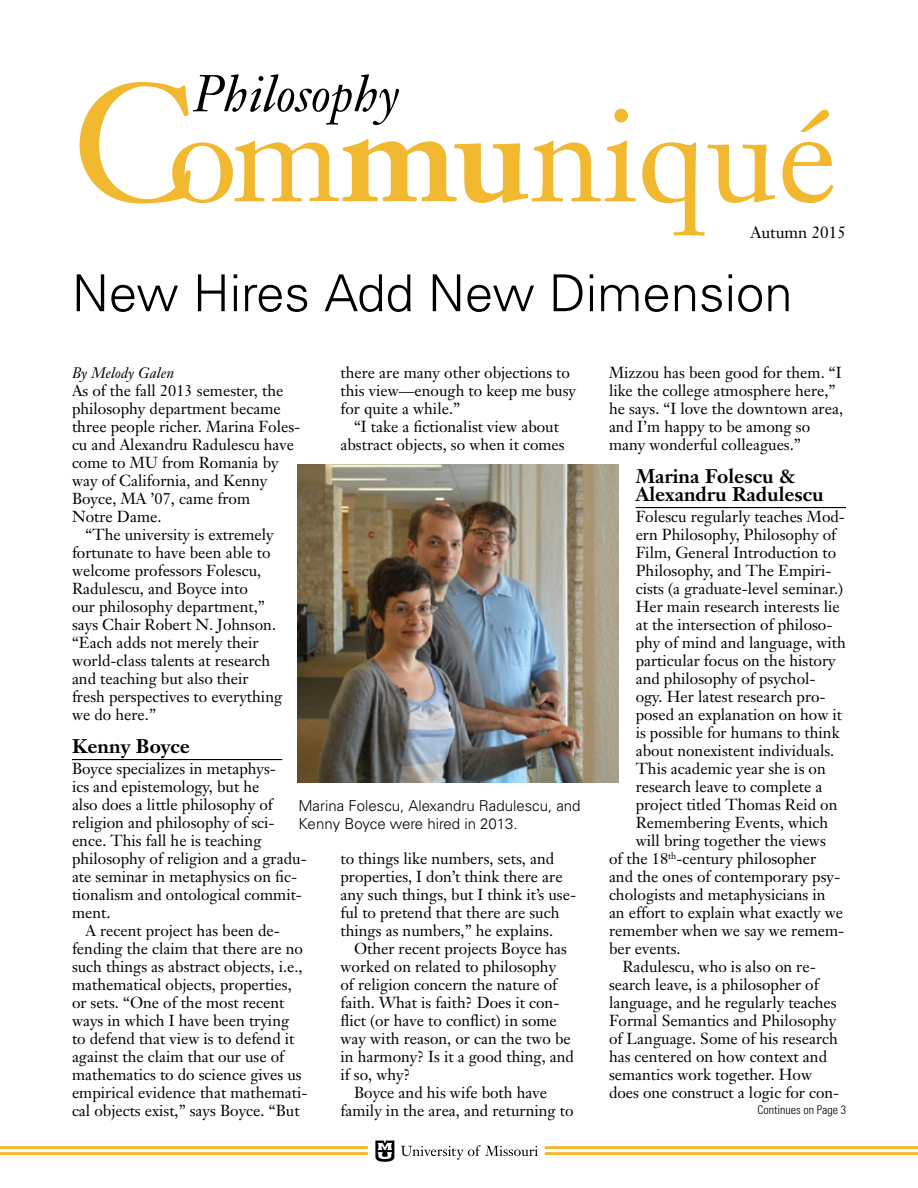
<style>
.page{position:relative;width:918px;height:1188px;background:#fff}
.page>*{position:absolute;margin:0;border:0;box-sizing:border-box;transform-origin:0 0}
.t1{font:130.5px "Janson Text";color:#f1b830}
.t2{font:300 51px "Univers";color:#000}
.t3{font:italic 51px "Janson Text";color:#000}
.t4{font:700 19.5px/18px "Janson Text";color:#000}
.t5{font:16.5px "Janson Text";color:#000}
.t6{font:15.75px/18px "Janson Text";color:#000}
.t7{font:300 15px/18px "Univers";color:#000}
.t8{font:italic 15px "Janson Text";letter-spacing:.005em;color:#000}
.t9{font:300 condensed 12px "Univers";color:#000}
.s1{font-size:165px}
.s2{font-weight:700}
</style>
<div class="page">
<hr style="left:0;top:1146px;width:368px;height:3px;background:#f1b830">
<hr style="left:0;top:1152px;width:368px;height:3px;background:#f1b830">
<hr style="left:545px;top:1146px;width:373px;height:3px;background:#f1b830">
<hr style="left:545px;top:1152px;width:373px;height:3px;background:#f1b830">
<svg style="left:375px;top:1140px;width:20px;height:22px"></svg>
<svg style="left:401px;top:1145px;width:137px;height:15px"></svg>
<hr style="left:72px;top:759px;width:210px;height:1px;background:#000">
<hr style="left:636px;top:507px;width:210px;height:1px;background:#000">
<img style="left:297px;top:465px;width:321px;height:318px">
<h2 class="t3" style="left:193px;top:62px;width:208px">Philosophy</h2>
<h1 class="t1" style="left:72px;top:73px;width:767px"><span class="s1">C</span>om<span class="s2">mu</span>niqué</h1>
<p class="t5" style="left:750px;top:221px;width:97px">Autumn 2015</p>
<h2 class="t2" style="left:72px;top:262px;width:722px">New Hires Add New Dimension</h2>
<p class="t6" style="left:341px;top:363px;width:237px">there are many other objections to this view—enough to keep me busy for quite a while.”</p>
<p class="t6" style="left:341px;top:417px;width:226px;text-align:center">“I take a fictionalist view about abstract objects, so when it comes</p>
<p class="t8" style="left:72px;top:364px;width:104px">By Melody Galen</p>
<p class="t6" style="left:72px;top:381px;width:213px">As of the fall 2013 semester, the</p>
<p class="t6" style="left:72px;top:399px;width:210px">philosophy department became</p>
<p class="t6" style="left:72px;top:417px;width:230px">three people richer. Marina Foles-</p>
<p class="t6" style="left:72px;top:435px;width:224px">cu and Alexandru Radulescu have</p>
<p class="t6" style="left:72px;top:453px;width:208px">come to MU from Romania by</p>
<p class="t6" style="left:72px;top:471px;width:197px">way of California, and Kenny</p>
<p class="t6" style="left:72px;top:489px;width:180px">Boyce, MA ’07, came from</p>
<p class="t6" style="left:72px;top:507px;width:91px">Notre Dame.</p>
<p class="t6" style="left:85px;top:525px;width:190px">“The university is extremely</p>
<p class="t6" style="left:72px;top:543px;width:200px">fortunate to have been able to</p>
<p class="t6" style="left:72px;top:561px;width:191px">welcome professors Folescu,</p>
<p class="t6" style="left:72px;top:579px;width:177px">Radulescu, and Boyce into</p>
<p class="t6" style="left:72px;top:597px;width:194px">our philosophy department,”</p>
<p class="t6" style="left:72px;top:615px;width:206px">says Chair Robert N. Johnson.</p>
<p class="t6" style="left:72px;top:633px;width:188px">“Each adds not merely their</p>
<p class="t6" style="left:72px;top:651px;width:200px">world-class talents at research</p>
<p class="t6" style="left:72px;top:669px;width:178px">and teaching but also their</p>
<p class="t6" style="left:72px;top:687px;width:212px">fresh perspectives to everything</p>
<p class="t6" style="left:72px;top:705px;width:85px">we do here.”</p>
<p class="t4" style="left:72px;top:737px;width:120px">Kenny Boyce</p>
<p class="t6" style="left:72px;top:759px;width:206px">Boyce specializes in metaphys-</p>
<p class="t6" style="left:72px;top:777px;width:189px">ics and epistemology, but he</p>
<p class="t6" style="left:72px;top:795px;width:202px">also does a little philosophy of</p>
<p class="t6" style="left:72px;top:813px;width:204px">religion and philosophy of sci-</p>
<p class="t6" style="left:72px;top:831px;width:191px">ence. This fall he is teaching</p>
<p class="t6" style="left:72px;top:849px;width:236px">philosophy of religion and a gradu-</p>
<p class="t6" style="left:72px;top:867px;width:227px">ate seminar in metaphysics on fic-</p>
<p class="t6" style="left:72px;top:885px;width:232px">tionalism and ontological commit-</p>
<p class="t6" style="left:72px;top:903px;width:40px">ment.</p>
<p class="t6" style="left:85px;top:921px;width:196px">A recent project has been de-</p>
<p class="t6" style="left:72px;top:939px;width:232px">fending the claim that there are no</p>
<p class="t6" style="left:72px;top:957px;width:232px">such things as abstract objects, i.e.,</p>
<p class="t6" style="left:72px;top:975px;width:221px">mathematical objects, properties,</p>
<p class="t6" style="left:72px;top:993px;width:214px">or sets. “One of the most recent</p>
<p class="t6" style="left:72px;top:1011px;width:219px">ways in which I have been trying</p>
<p class="t6" style="left:72px;top:1029px;width:224px">to defend that view is to defend it</p>
<p class="t6" style="left:72px;top:1047px;width:214px">against the claim that our use of</p>
<p class="t6" style="left:72px;top:1065px;width:231px">mathematics to do science gives us</p>
<p class="t6" style="left:72px;top:1083px;width:237px">empirical evidence that mathemati-</p>
<p class="t6" style="left:72px;top:1101px;width:229px">cal objects exist,” says Boyce. “But</p>
<p class="t7" style="left:298px;top:796px;width:284px">Marina Folescu, Alexandru Radulescu, and<br>Kenny Boyce were hired in 2013.</p>
<p class="t6" style="left:341px;top:849px;width:237px">to things like numbers, sets, and properties, I don’t think there are any such things, but I think it’s use&shy;ful to pretend that there are such things as numbers,” he explains.</p>
<p class="t6" style="left:354px;top:939px;width:215px">Other recent projects Boyce has</p>
<p class="t6" style="left:341px;top:957px;width:217px">worked on related to philosophy</p>
<p class="t6" style="left:341px;top:975px;width:218px">of religion concern the nature of</p>
<p class="t6" style="left:341px;top:993px;width:221px">faith. What is faith? Does it con-</p>
<p class="t6" style="left:341px;top:1011px;width:218px">flict (or have to conflict) in some</p>
<p class="t6" style="left:341px;top:1029px;width:232px">way with reason, or can the two be</p>
<p class="t6" style="left:341px;top:1047px;width:235px">in harmony? Is it a good thing, and</p>
<p class="t6" style="left:341px;top:1066px;width:71px">if so, why?</p>
<p class="t6" style="left:354px;top:1084px;width:195px">Boyce and his wife both have</p>
<p class="t6" style="left:341px;top:1102px;width:235px">family in the area, and returning to</p>
<p class="t6" style="left:609px;top:363px;width:236px">Mizzou has been good for them. “I like the college atmosphere here,” he says. “I love the downtown area, and I’m happy to be among so many wonderful colleagues.”</p>
<p class="t4" style="left:636px;top:467px;width:190px">Marina Folescu &amp;<br>Alexandru Radulescu</p>
<p class="t6" style="left:636px;top:507px;width:211px">Folescu regularly teaches Mod-</p>
<p class="t6" style="left:636px;top:525px;width:202px">ern Philosophy, Philosophy of</p>
<p class="t6" style="left:636px;top:543px;width:202px">Film, General Introduction to</p>
<p class="t6" style="left:636px;top:561px;width:197px">Philosophy, and The Empiri-</p>
<p class="t6" style="left:636px;top:579px;width:209px">cists (a graduate-level seminar.)</p>
<p class="t6" style="left:636px;top:597px;width:206px">Her main research interests lie</p>
<p class="t6" style="left:636px;top:615px;width:198px">at the intersection of philoso-</p>
<p class="t6" style="left:636px;top:633px;width:212px">phy of mind and language, with</p>
<p class="t6" style="left:636px;top:651px;width:202px">particular focus on the history</p>
<p class="t6" style="left:636px;top:669px;width:181px">and philosophy of psychol-</p>
<p class="t6" style="left:636px;top:687px;width:192px">ogy. Her latest research pro-</p>
<p class="t6" style="left:636px;top:705px;width:208px">posed an explanation on how it</p>
<p class="t6" style="left:636px;top:723px;width:205px">is possible for humans to think</p>
<p class="t6" style="left:636px;top:741px;width:200px">about nonexistent individuals.</p>
<p class="t6" style="left:636px;top:759px;width:192px">This academic year she is on</p>
<p class="t6" style="left:636px;top:777px;width:188px">research leave to complete a</p>
<p class="t6" style="left:636px;top:795px;width:203px">project titled Thomas Reid on</p>
<p class="t6" style="left:636px;top:813px;width:194px">Remembering Events, which</p>
<p class="t6" style="left:636px;top:831px;width:192px">will bring together the views</p>
<p class="t6" style="left:609px;top:849px;width:209px">of the 18<sup>th</sup>-century philosopher</p>
<p class="t6" style="left:609px;top:867px;width:233px">and the ones of contemporary psy-</p>
<p class="t6" style="left:609px;top:885px;width:218px">chologists and metaphysicians in</p>
<p class="t6" style="left:609px;top:903px;width:236px">an effort to explain what exactly we</p>
<p class="t6" style="left:609px;top:921px;width:237px">remember when we say we remem-</p>
<p class="t6" style="left:609px;top:939px;width:73px">ber events.</p>
<p class="t6" style="left:623px;top:957px;width:195px">Radulescu, who is also on re-</p>
<p class="t6" style="left:609px;top:975px;width:211px">search leave, is a philosopher of</p>
<p class="t6" style="left:609px;top:993px;width:229px">language, and he regularly teaches</p>
<p class="t6" style="left:609px;top:1011px;width:229px">Formal Semantics and Philosophy</p>
<p class="t6" style="left:609px;top:1029px;width:230px">of Language. Some of his research</p>
<p class="t6" style="left:609px;top:1047px;width:220px">has centered on how context and</p>
<p class="t6" style="left:609px;top:1065px;width:205px">semantics work together. How</p>
<p class="t6" style="left:609px;top:1083px;width:232px">does one construct a logic for con-</p>
<p class="t9" style="left:757px;top:1103px;width:90px">Continues on Page 3</p>
</div>
